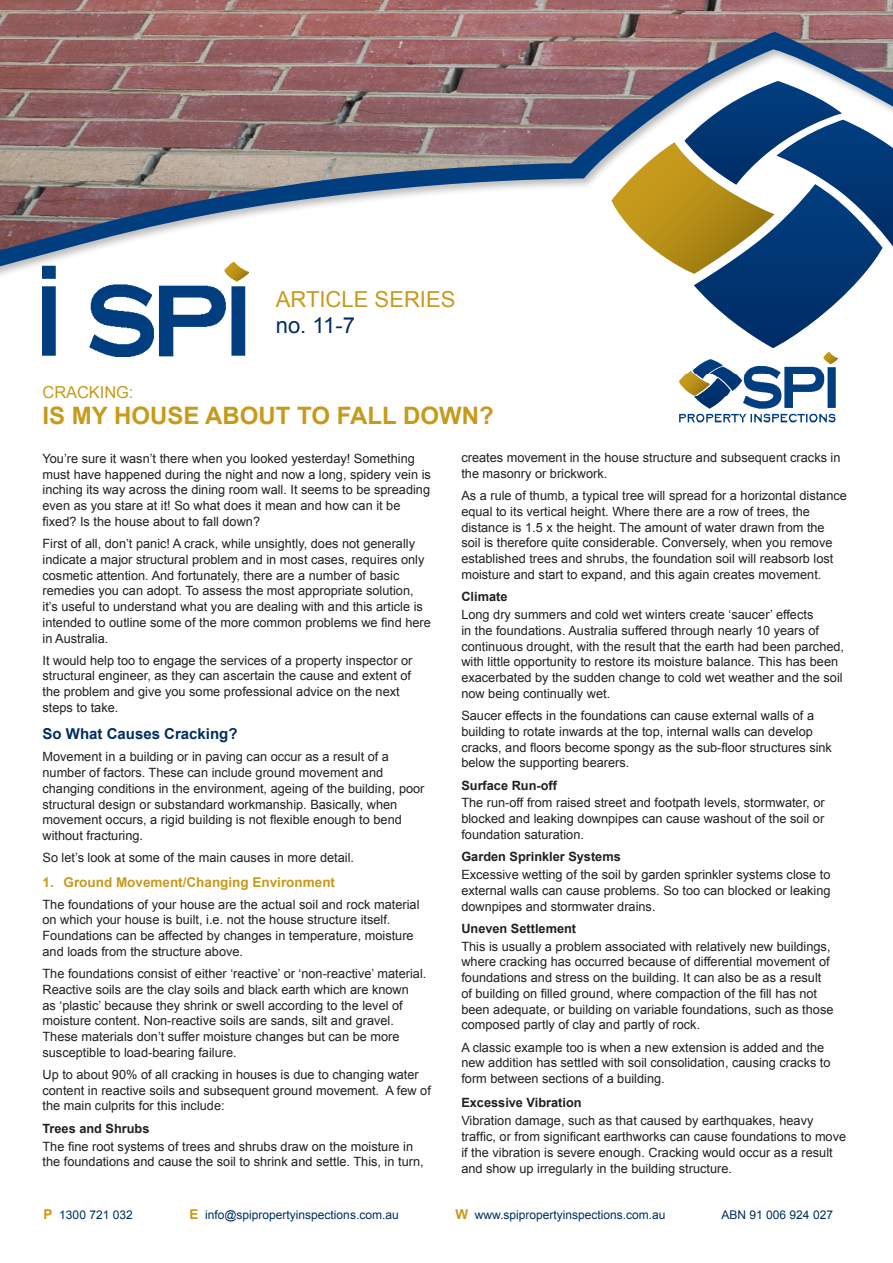
<style>
.page{position:relative;width:893px;height:1263px;background:#fff}
.page>*{position:absolute;margin:0;border:0;box-sizing:border-box;transform-origin:0 0}
.Heading_1{font:700 24px "Arial";color:#c79a1b}
.Heading_1-2{font:22.05px/25.5px "Arial";color:#c79a1b}
.Heading_1-3{font:16.5px "Arial";letter-spacing:-.005em;color:#c79a1b}
.Sub-Heading{font:700 15px "Arial";color:#002e5e}
.Sub_sub_Heading{font:700 13.5px "Arial";color:#c79a1b}
.Body{font:12.75px/15.8px "Arial";color:#231f20}
.Sub_sub_Heading-2{font:700 12.75px "Arial";color:#231f20}
.Body-2{font:700 12.75px "Arial";color:#231f20}
.Body-3{font:12px "Arial";color:#002e5e}
.s1{color:#002e5e}
.s2{font-weight:700;font-size:13.5px;color:#c79a1b}
</style>
<div class="page">
<img style="left:679px;top:352px;width:159px;height:71px">
<img style="left:43px;top:295px;width:203px;height:62px">
<img style="left:0;top:0;width:893px;height:29px">
<div style="left:0;top:29px;width:893px;height:266px;background:#231f20;opacity:.3"></div>
<svg style="left:0;top:32px;width:893px;height:245px"></svg>
<svg style="left:611px;top:81px;width:282px;height:267px"></svg>
<p class="Heading_1-2" style="left:276px;top:287px;width:181px">ARTICLE SERIES <span class="s1">no. 11-7</span></p>
<p class="Heading_1-3" style="left:43px;top:381px;width:93px">CRACKING:</p>
<p class="Heading_1" style="left:43px;top:399px;width:453px">IS MY HOUSE ABOUT TO FALL DOWN?</p>
<p class="Body" style="left:43px;top:451px;width:390px">You’re sure it wasn’t there when you looked yesterday! Something must have happened during the night and now a long, spidery vein is inching its way across the dining room wall. It seems to be spreading even as you stare at it! So what does it mean and how can it be fixed? Is the house about to fall down?</p>
<p class="Body" style="left:43px;top:536px;width:390px">First of all, don’t panic! A crack, while unsightly, does not generally indicate a major structural problem and in most cases, requires only cosmetic attention. And fortunately, there are a number of basic remedies you can adopt. To assess the most appropriate solution, it’s useful to understand what you are dealing with and this article is intended to outline some of the more common problems we find here in Australia.</p>
<p class="Body" style="left:43px;top:652px;width:371px">It would help too to engage the services of a property inspector or structural engineer, as they can ascertain the cause and extent of the problem and give you some professional advice on the next steps to take.</p>
<p class="Sub-Heading" style="left:43px;top:724px;width:197px">So What Causes Cracking?</p>
<p class="Body" style="left:43px;top:749px;width:384px">Movement in a building or in paving can occur as a result of a number of factors. These can include ground movement and changing conditions in the environment, ageing of the building, poor structural design or substandard workmanship. Basically, when movement occurs, a rigid building is not flexible enough to bend without fracturing.</p>
<p class="Body" style="left:43px;top:850px;width:313px">So let’s look at some of the main causes in more detail.</p>
<p class="Sub_sub_Heading" style="left:43px;top:873px;width:294px">1. Ground Movement/Changing Environment</p>
<p class="Body" style="left:43px;top:896px;width:379px">The foundations of your house are the actual soil and rock material on which your house is built, i.e. not the house structure itself.<br>Foundations can be affected by changes in temperature, moisture and loads from the structure above.</p>
<p class="Body" style="left:43px;top:966px;width:385px">The foundations consist of either ‘reactive’ or ‘non-reactive’ material.<br>Reactive soils are the clay soils and black earth which are known<br>as ‘plastic’ because they shrink or swell according to the level of moisture content. Non-reactive soils are sands, silt and gravel.<br>These materials don’t suffer moisture changes but can be more susceptible to load-bearing failure.</p>
<p class="Body" style="left:43px;top:1067px;width:390px">Up to about 90% of all cracking in houses is due to changing water content in reactive soils and subsequent ground movement. A few of the main culprits for this include:</p>
<p class="Sub_sub_Heading-2" style="left:43px;top:1120px;width:108px">Trees and Shrubs</p>
<p class="Body" style="left:43px;top:1138px;width:383px">The fine root systems of trees and shrubs draw on the moisture in the foundations and cause the soil to shrink and settle. This, in turn,</p>
<p class="Body" style="left:461px;top:450px;width:381px">creates movement in the house structure and subsequent cracks in the masonry or brickwork.</p>
<p class="Body" style="left:461px;top:488px;width:387px">As a rule of thumb, a typical tree will spread for a horizontal distance equal to its vertical height. Where there are a row of trees, the distance is 1.5 x the height. The amount of water drawn from the soil is therefore quite considerable. Conversely, when you remove established trees and shrubs, the foundation soil will reabsorb lost moisture and start to expand, and this again creates movement.</p>
<p class="Sub_sub_Heading-2" style="left:461px;top:588px;width:48px">Climate</p>
<p class="Body" style="left:461px;top:607px;width:384px">Long dry summers and cold wet winters create ‘saucer’ effects<br>in the foundations. Australia suffered through nearly 10 years of continuous drought, with the result that the earth had been parched, with little opportunity to restore its moisture balance. This has been exacerbated by the sudden change to cold wet weather and the soil now being continually wet.</p>
<p class="Body" style="left:461px;top:708px;width:372px">Saucer effects in the foundations can cause external walls of a building to rotate inwards at the top, internal walls can develop cracks, and floors become spongy as the sub-floor structures sink below the supporting bearers.</p>
<p class="Sub_sub_Heading-2" style="left:461px;top:776px;width:97px">Surface Run-off</p>
<p class="Body" style="left:461px;top:795px;width:365px;text-align:justify">The run-off from raised street and footpath levels, stormwater, or blocked and leaking downpipes can cause washout of the soil or foundation saturation.</p>
<p class="Sub_sub_Heading-2" style="left:461px;top:848px;width:161px">Garden Sprinkler Systems</p>
<p class="Body" style="left:461px;top:867px;width:371px;text-align:justify">Excessive wetting of the soil by garden sprinkler systems close to external walls can cause problems. So too can blocked or leaking downpipes and stormwater drains.</p>
<p class="Sub_sub_Heading-2" style="left:461px;top:920px;width:116px">Uneven Settlement</p>
<p class="Body" style="left:461px;top:938px;width:374px">This is usually a problem associated with relatively new buildings, where cracking has occurred because of differential movement of foundations and stress on the building. It can also be as a result of building on filled ground, where compaction of the fill has not been adequate, or building on variable foundations, such as those composed partly of clay and partly of rock.</p>
<p class="Body" style="left:461px;top:1039px;width:371px">A classic example too is when a new extension is added and the new addition has settled with soil consolidation, causing cracks to form between sections of a building.</p>
<p class="Body-2" style="left:461px;top:1094px;width:122px">Excessive Vibration</p>
<p class="Body" style="left:461px;top:1113px;width:386px">Vibration damage, such as that caused by earthquakes, heavy traffic, or from significant earthworks can cause foundations to move if the vibration is severe enough. Cracking would occur as a result and show up irregularly in the building structure.</p>
<p class="Body-3" style="left:44px;top:1207px;width:91px"><span class="s2">P</span> 1300 721 032</p>
<p class="Body-3" style="left:189px;top:1207px;width:211px"><span class="s2">E</span> info@spipropertyinspections.com.au</p>
<p class="Body-3" style="left:455px;top:1207px;width:212px"><span class="s2">W</span> www.spipropertyinspections.com.au</p>
<p class="Body-3" style="left:722px;top:1207px;width:113px">ABN 91 006 924 027</p>
</div>
